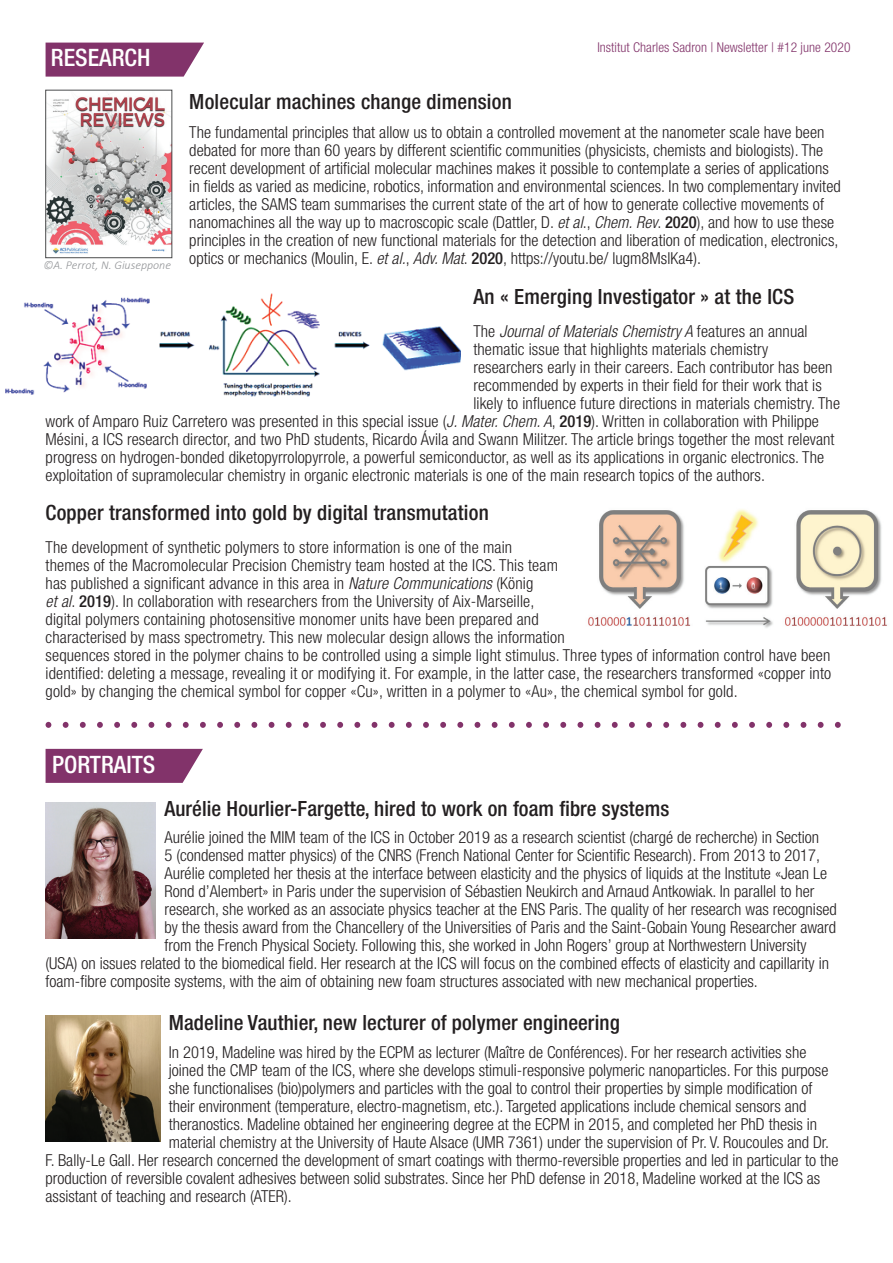
<style>
.page{position:relative;width:893px;height:1263px;background:#fff}
.page>*{position:absolute;margin:0;border:0;box-sizing:border-box;transform-origin:0 0}
.t1{font:500 condensed 24px "Helvetica Neue LT Std";color:#fff}
.t2{font:500 condensed 21px "Helvetica Neue LT Std";letter-spacing:.01em;color:#231f20}
.t3{font:300 condensed 16.5px/18px "Helvetica Neue LT Std";letter-spacing:.005em;color:#231f20}
.t4{font:italic 300 condensed 16.5px "Helvetica Neue LT Std";letter-spacing:.005em;color:#231f20}
.t5{font:300 condensed 13.5px "Helvetica Neue LT Std";letter-spacing:.005em;color:#82336a}
.t6{font:italic 300 12px "Calibri";color:#939598}
.s1{font-style:italic}
.s2{font-weight:500}
.s3{font-style:normal}
</style>
<div class="page">
<svg style="left:46px;top:749px;width:157px;height:34px;background:#8a4074"></svg>
<img style="left:5px;top:293px;width:456px;height:104px">
<img style="left:588px;top:509px;width:299px;height:119px">
<img style="left:46px;top:802px;width:110px;height:137px">
<img style="left:46px;top:1016px;width:114px;height:126px">
<svg style="left:46px;top:43px;width:158px;height:34px;background:#8b4275"></svg>
<svg style="left:337px;top:722px;width:6px;height:6px"></svg>
<svg style="left:114px;top:722px;width:6px;height:6px"></svg>
<svg style="left:320px;top:722px;width:6px;height:6px"></svg>
<svg style="left:97px;top:722px;width:6px;height:6px"></svg>
<svg style="left:612px;top:722px;width:6px;height:6px"></svg>
<svg style="left:406px;top:722px;width:6px;height:6px"></svg>
<svg style="left:183px;top:722px;width:6px;height:6px"></svg>
<svg style="left:680px;top:722px;width:6px;height:6px"></svg>
<svg style="left:475px;top:722px;width:5px;height:6px"></svg>
<svg style="left:251px;top:722px;width:6px;height:6px"></svg>
<svg style="left:749px;top:722px;width:6px;height:6px"></svg>
<svg style="left:801px;top:722px;width:5px;height:6px"></svg>
<svg style="left:543px;top:722px;width:6px;height:6px"></svg>
<svg style="left:354px;top:722px;width:6px;height:6px"></svg>
<svg style="left:131px;top:722px;width:6px;height:6px"></svg>
<svg style="left:629px;top:722px;width:6px;height:6px"></svg>
<svg style="left:423px;top:722px;width:6px;height:6px"></svg>
<svg style="left:200px;top:722px;width:6px;height:6px"></svg>
<svg style="left:698px;top:722px;width:5px;height:6px"></svg>
<svg style="left:492px;top:722px;width:6px;height:6px"></svg>
<svg style="left:269px;top:722px;width:5px;height:6px"></svg>
<svg style="left:766px;top:722px;width:6px;height:6px"></svg>
<svg style="left:818px;top:722px;width:6px;height:6px"></svg>
<svg style="left:560px;top:722px;width:6px;height:6px"></svg>
<svg style="left:372px;top:722px;width:5px;height:6px"></svg>
<svg style="left:149px;top:722px;width:5px;height:6px"></svg>
<svg style="left:646px;top:722px;width:6px;height:6px"></svg>
<svg style="left:440px;top:722px;width:6px;height:6px"></svg>
<svg style="left:217px;top:722px;width:6px;height:6px"></svg>
<svg style="left:715px;top:722px;width:6px;height:6px"></svg>
<svg style="left:509px;top:722px;width:6px;height:6px"></svg>
<svg style="left:286px;top:722px;width:6px;height:6px"></svg>
<svg style="left:577px;top:722px;width:6px;height:6px"></svg>
<svg style="left:389px;top:722px;width:6px;height:6px"></svg>
<svg style="left:166px;top:722px;width:5px;height:6px"></svg>
<svg style="left:663px;top:722px;width:6px;height:6px"></svg>
<svg style="left:457px;top:722px;width:6px;height:6px"></svg>
<svg style="left:234px;top:722px;width:6px;height:6px"></svg>
<svg style="left:732px;top:722px;width:6px;height:6px"></svg>
<svg style="left:783px;top:722px;width:6px;height:6px"></svg>
<svg style="left:526px;top:722px;width:6px;height:6px"></svg>
<svg style="left:303px;top:722px;width:6px;height:6px"></svg>
<svg style="left:595px;top:722px;width:5px;height:6px"></svg>
<svg style="left:80px;top:722px;width:6px;height:6px"></svg>
<svg style="left:63px;top:722px;width:6px;height:6px"></svg>
<svg style="left:46px;top:722px;width:5px;height:6px"></svg>
<svg style="left:835px;top:722px;width:6px;height:6px"></svg>
<img style="left:48px;top:94px;width:122px;height:160px">
<div style="left:46px;top:90px;width:126px;height:168px;border:1px solid #4b4c4d"></div>
<h1 class="t1" style="left:51px;top:43px;width:101px">RESEARCH</h1>
<p class="t5" style="left:597px;top:40px;width:255px">Institut Charles Sadron | Newsletter | #12 june 2020</p>
<p class="t2" style="left:189px;top:89px;width:324px">Molecular machines change dimension</p>
<p class="t3" style="left:189px;top:123px;width:653px">The fundamental principles that allow us to obtain a controlled movement at the nanometer scale have been debated for more than 60 years by different scientific communities (physicists, chemists and biologists). The recent development of artificial molecular machines makes it possible to contemplate a series of applications in fields as varied as medicine, robotics, information and environmental sciences. In two complementary invited articles, the SAMS team summarises the current state of the art of how to generate collective movements of nanomachines all the way up to macroscopic scale (Dattler, D. <span class="s1">et al</span>., <span class="s1">Chem. Rev</span>. <span class="s2">2020</span>), and how to use these principles in the creation of new functional materials for the detection and liberation of medication, electronics, optics or mechanics (Moulin, E. <span class="s1">et al.</span>, <span class="s1">Adv. Mat</span>. <span class="s2">2020</span>, https://youtu.be/ lugm8MslKa4).</p>
<p class="t2" style="left:473px;top:284px;width:322px">An « Emerging Investigator » at the ICS</p>
<p class="t4" style="left:473px;top:322px;width:336px"><span class="s3">The</span> Journal of Materials Chemistry A <span class="s3">features an annual</span></p>
<p class="t3" style="left:473px;top:340px;width:296px">thematic issue that highlights materials chemistry</p>
<p class="t3" style="left:473px;top:358px;width:361px">researchers early in their careers. Each contributor has been</p>
<p class="t3" style="left:473px;top:376px;width:350px">recommended by experts in their field for their work that is</p>
<p class="t3" style="left:473px;top:394px;width:368px">likely to influence future directions in materials chemistry. The</p>
<p class="t3" style="left:46px;top:412px;width:775px">work of Amparo Ruiz Carretero was presented in this special issue (<span class="s1">J. Mater. Chem. A</span>, <span class="s2">2019</span>). Written in collaboration with Philippe</p>
<p class="t3" style="left:46px;top:430px;width:790px">Mésini, a ICS research director, and two PhD students, Ricardo Ávila and Swann Militzer. The article brings together the most relevant</p>
<p class="t3" style="left:46px;top:448px;width:780px">progress on hydrogen-bonded diketopyrrolopyrrole, a powerful semiconductor, as well as its applications in organic electronics. The</p>
<p class="t3" style="left:46px;top:466px;width:721px">exploitation of supramolecular chemistry in organic electronic materials is one of the main research topics of the authors.</p>
<p class="t2" style="left:46px;top:500px;width:445px">Copper transformed into gold by digital transmutation</p>
<p class="t3" style="left:46px;top:538px;width:787px">The development of synthetic polymers to store information is one of the main<br>themes of the Macromolecular Precision Chemistry team hosted at the ICS. This team<br>has published a significant advance in this area in <span class="s1">Nature Communications</span> (König<br><span class="s1">et al</span>. <span class="s2">2019</span>). In collaboration with researchers from the University of Aix-Marseille,<br>digital polymers containing photosensitive monomer units have been prepared and<br>characterised by mass spectrometry. This new molecular design allows the information<br>sequences stored in the polymer chains to be controlled using a simple light stimulus. Three types of information control have been identified: deleting a message, revealing it or modifying it. For example, in the latter case, the researchers transformed «copper into gold» by changing the chemical symbol for copper «Cu», written in a polymer to «Au», the chemical symbol for gold.</p>
<p class="t6" style="left:43px;top:260px;width:129px">©A. Perrot, N. Giuseppone</p>
<h1 class="t1" style="left:52px;top:750px;width:105px">PORTRAITS</h1>
<p class="t2" style="left:164px;top:795px;width:506px">Aurélie Hourlier-Fargette, hired to work on foam fibre systems</p>
<p class="t3" style="left:164px;top:827px;width:656px">Aurélie joined the MIM team of the ICS in October 2019 as a research scientist (chargé de recherche) in Section</p>
<p class="t3" style="left:164px;top:845px;width:657px">5 (condensed matter physics) of the CNRS (French National Center for Scientific Research). From 2013 to 2017,</p>
<p class="t3" style="left:164px;top:863px;width:664px">Aurélie completed her thesis at the interface between elasticity and the physics of liquids at the Institute «Jean Le</p>
<p class="t3" style="left:164px;top:881px;width:651px">Rond d’Alembert» in Paris under the supervision of Sébastien Neukirch and Arnaud Antkowiak. In parallel to her</p>
<p class="t3" style="left:164px;top:899px;width:674px">research, she worked as an associate physics teacher at the ENS Paris. The quality of her research was recognised</p>
<p class="t3" style="left:164px;top:917px;width:673px">by the thesis award from the Chancellery of the Universities of Paris and the Saint-Gobain Young Researcher award</p>
<p class="t3" style="left:164px;top:935px;width:643px">from the French Physical Society. Following this, she worked in John Rogers’ group at Northwestern University</p>
<p class="t3" style="left:46px;top:953px;width:785px">(USA) on issues related to the biomedical field. Her research at the ICS will focus on the combined effects of elasticity and capillarity in</p>
<p class="t3" style="left:46px;top:971px;width:714px">foam-fibre composite systems, with the aim of obtaining new foam structures associated with new mechanical properties.</p>
<p class="t2" style="left:169px;top:1009px;width:452px">Madeline Vauthier, new lecturer of polymer engineering</p>
<p class="t3" style="left:169px;top:1043px;width:639px">In 2019, Madeline was hired by the ECPM as lecturer (Maître de Conférences). For her research activities she</p>
<p class="t3" style="left:169px;top:1061px;width:661px">joined the CMP team of the ICS, where she develops stimuli-responsive polymeric nanoparticles. For this purpose</p>
<p class="t3" style="left:169px;top:1079px;width:645px">she functionalises (bio)polymers and particles with the goal to control their properties by simple modification of</p>
<p class="t3" style="left:169px;top:1097px;width:639px">their environment (temperature, electro-magnetism, etc.). Targeted applications include chemical sensors and</p>
<p class="t3" style="left:169px;top:1115px;width:650px">theranostics. Madeline obtained her engineering degree at the ECPM in 2015, and completed her PhD thesis in</p>
<p class="t3" style="left:169px;top:1133px;width:662px">material chemistry at the University of Haute Alsace (UMR 7361) under the supervision of Pr. V. Roucoules and Dr.</p>
<p class="t3" style="left:46px;top:1151px;width:794px">F. Bally-Le Gall. Her research concerned the development of smart coatings with thermo-reversible properties and led in particular to the</p>
<p class="t3" style="left:46px;top:1169px;width:776px">production of reversible covalent adhesives between solid substrates. Since her PhD defense in 2018, Madeline worked at the ICS as</p>
<p class="t3" style="left:46px;top:1187px;width:248px">assistant of teaching and research (ATER).</p>
</div>
